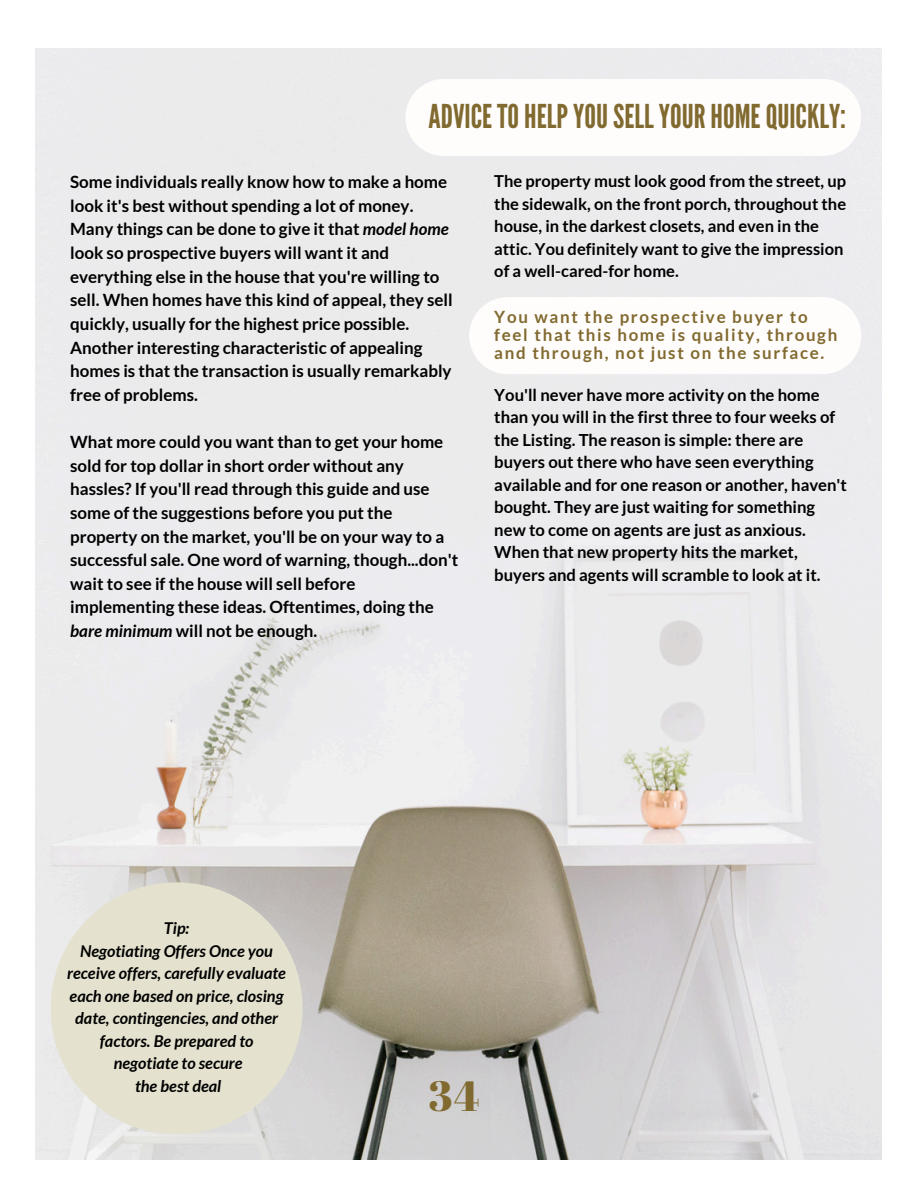
<style>
.page{position:relative;width:918px;height:1188px;background:#fff}
.page>*{position:absolute;margin:0;border:0;box-sizing:border-box;transform-origin:0 0}
.t1{font:42.3px "Abril Fatface";color:#816a2f}
.t2{font:32.85px "League Gothic";color:#816a2f}
.t3{font:700 16.95px/23.7px "Lato";color:#000}
.t4{font:700 16.95px/18px "Lato";letter-spacing:.1em;color:#816a2f}
.t5{font:700 16.65px/22.5px "Lato";color:#000}
.t6{font:700 16.5px/22.5px "Lato";color:#000}
.t7{font:italic 700 16.35px/22.5px "Lato";color:#000;text-align:center}
.s1{font-style:italic}
</style>
<div class="page">
<img style="left:36px;top:49px;width:846px;height:1110px">
<svg style="left:469px;top:297px;width:392px;height:77px"></svg>
<svg style="left:405px;top:79px;width:456px;height:77px"></svg>
<div style="left:51px;top:882px;width:252px;height:252px;background:#e4e1ce;border-radius:50%"></div>
<h1 class="t2" style="left:429px;top:97px;width:419px">ADVICETOHELPYOUSELLYOURHOMEQUICKLY:</h1>
<p class="t3" style="left:70px;top:170px;width:384px">Some individuals really know how to make a home look it's best without spending a lot of money.<br>Many things can be done to give it that <span class="s1">model home </span>look so prospective buyers will want it and everything else in the house that you're willing to sell. When homes have this kind of appeal, they sell quickly, usually for the highest price possible.<br>Another interesting characteristic of appealing homes is that the transaction is usually remarkably free of problems.</p>
<p class="t3" style="left:70px;top:430px;width:390px">What more could you want than to get your home sold for top dollar in short order without any hassles? If you'll read through this guide and use some of the suggestions before you put the property on the market, you'll be on your way to a successful sale. One word of warning, though...don't wait to see if the house will sell before implementing these ideas. Oftentimes, doing the <span class="s1">bare minimum</span> will not be enough.</p>
<p class="t6" style="left:494px;top:170px;width:353px">The property must look good from the street, up the sidewalk, on the front porch, throughout the house, in the darkest closets, and even in the attic. You definitely want to give the impression of a well-cared-for home.</p>
<p class="t4" style="left:494px;top:308px;width:345px">You want the prospective buyer to feel that this home is quality, through and through, not just on the surface.</p>
<p class="t5" style="left:494px;top:383px;width:354px">You'll never have more activity on the home than you will in the first three to four weeks of the Listing. The reason is simple: there are buyers out there who have seen everything available and for one reason or another, haven't bought. They are just waiting for something new to come on agents are just as anxious.<br>When that new property hits the market, buyers and agents will scramble to look at it.</p>
<p class="t7" style="left:164px;top:917px;width:27px">Tip:</p>
<p class="t7" style="left:67px;top:939px;width:220px">Negotiating Offers Once you receive offers, carefully evaluate each one based on price, closing date, contingencies, and other factors. Be prepared to</p>
<p class="t7" style="left:114px;top:1052px;width:130px">negotiate to secure</p>
<p class="t7" style="left:135px;top:1074px;width:88px">the best deal</p>
<p class="t1" style="left:429px;top:1067px;width:53px">34</p>
</div>
